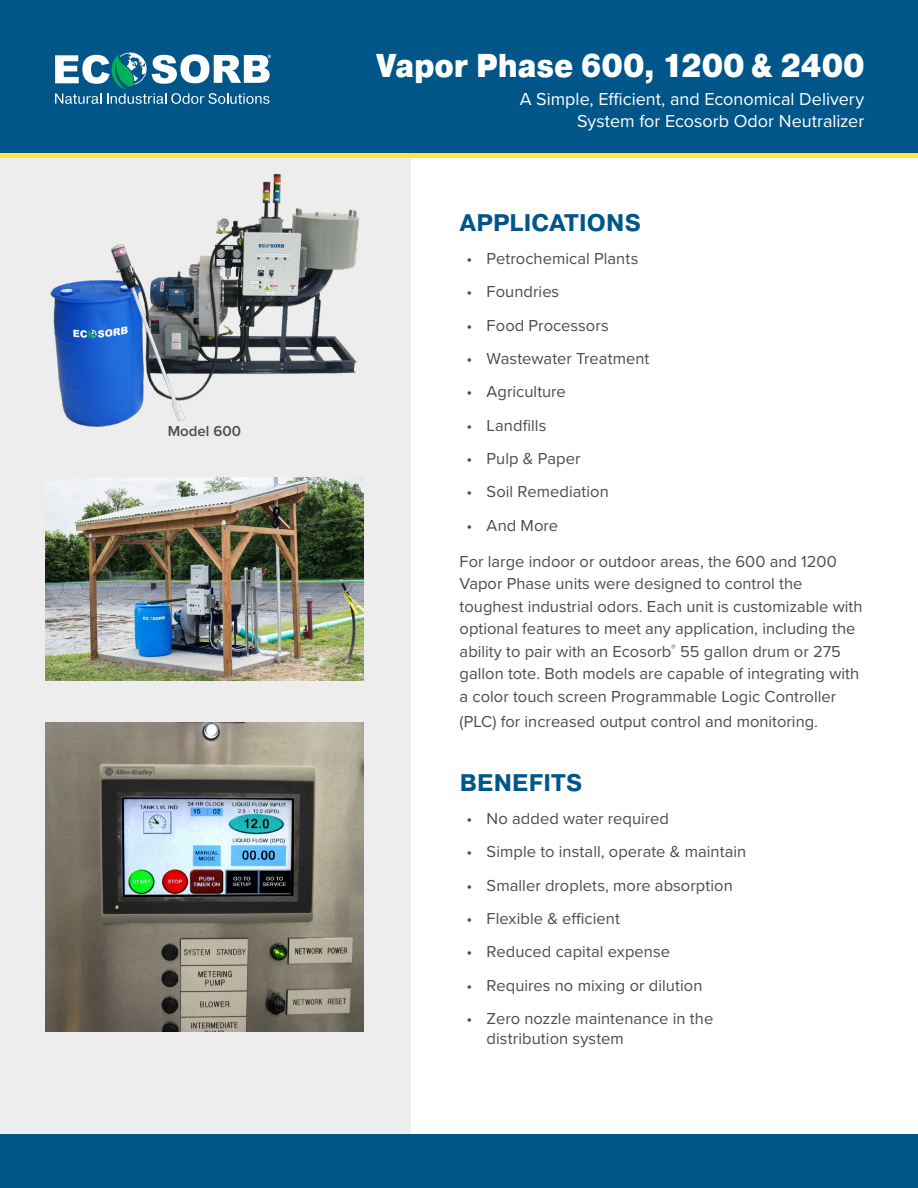
<style>
.page{position:relative;width:918px;height:1188px;background:#fff}
.page>*{position:absolute;margin:0;border:0;box-sizing:border-box;transform-origin:0 0}
.t1{font:900 33px "Pragmatica Cond";letter-spacing:-.005em;color:#fff}
.t2{font:700 24px "Pragmatica";letter-spacing:.01em;color:#005689}
.t3{font:18px/21.6px "Proxima Nova";color:#fff;text-align:right}
.t4{font:16.5px/22.5px "Proxima Nova";color:#4d4d4f}
.t5{font:600 15px "Proxima Nova";color:#4d4d4f}
</style>
<div class="page">
<div style="left:0;top:158px;width:411px;height:985px;background:#ecedec"></div>
<div style="left:0;top:0;width:918px;height:156px;background:#005689"></div>
<hr style="left:0;top:153px;width:918px;height:4px;background:#ffe639">
<svg style="left:55px;top:53px;width:216px;height:51px"></svg>
<div style="left:0;top:1134px;width:918px;height:54px;background:#005689"></div>
<img style="left:50px;top:173px;width:309px;height:254px">
<img style="left:45px;top:477px;width:318px;height:204px">
<img style="left:46px;top:723px;width:317px;height:308px">
<p class="t5" style="left:168px;top:420px;width:75px">Model 600</p>
<h1 class="t1" style="left:376px;top:44px;width:490px">Vapor Phase 600, 1200 &amp; 2400</h1>
<p class="t3" style="left:520px;top:88px;width:346px">A Simple, Efficient, and Economical Delivery<br>System for Ecosorb Odor Neutralizer</p>
<h2 class="t2" style="left:460px;top:207px;width:183px">APPLICATIONS</h2>
<p class="t4" style="left:466px;top:247px;width:173px">• Petrochemical Plants</p>
<p class="t4" style="left:466px;top:280px;width:94px">• Foundries</p>
<p class="t4" style="left:466px;top:313px;width:144px">• Food Processors</p>
<p class="t4" style="left:466px;top:347px;width:185px">• Wastewater Treatment</p>
<p class="t4" style="left:466px;top:380px;width:101px">• Agriculture</p>
<p class="t4" style="left:466px;top:413px;width:81px">• Landfills</p>
<p class="t4" style="left:466px;top:446px;width:116px">• Pulp &amp; Paper</p>
<p class="t4" style="left:466px;top:480px;width:144px">• Soil Remediation</p>
<p class="t4" style="left:460px;top:506px;width:379px;line-height:36px;text-indent:7px">• And More<br>For large indoor or outdoor areas, the 600 and 1200</p>
<p class="t4" style="left:460px;top:572px;width:404px">Vapor Phase units were designed to control the toughest industrial odors. Each unit is customizable with optional features to meet any application, including the ability to pair with an Ecosorb<sup>®</sup> 55 gallon drum or 275 gallon tote. Both models are capable of integrating with a color touch screen Programmable Logic Controller</p>
<p class="t4" style="left:460px;top:710px;width:360px">(PLC) for increased output control and monitoring.</p>
<h2 class="t2" style="left:460px;top:767px;width:124px">BENEFITS</h2>
<p class="t4" style="left:466px;top:807px;width:204px">• No added water required</p>
<p class="t4" style="left:466px;top:840px;width:281px">• Simple to install, operate &amp; maintain</p>
<p class="t4" style="left:466px;top:873px;width:268px">• Smaller droplets, more absorption</p>
<p class="t4" style="left:466px;top:907px;width:155px">• Flexible &amp; efficient</p>
<p class="t4" style="left:466px;top:940px;width:205px">• Reduced capital expense</p>
<p class="t4" style="left:466px;top:973px;width:238px">• Requires no mixing or dilution</p>
<p class="t4" style="left:487px;top:1008px;width:228px;line-height:19.8px;text-indent:-20px">• Zero nozzle maintenance in the distribution system</p>
</div>
